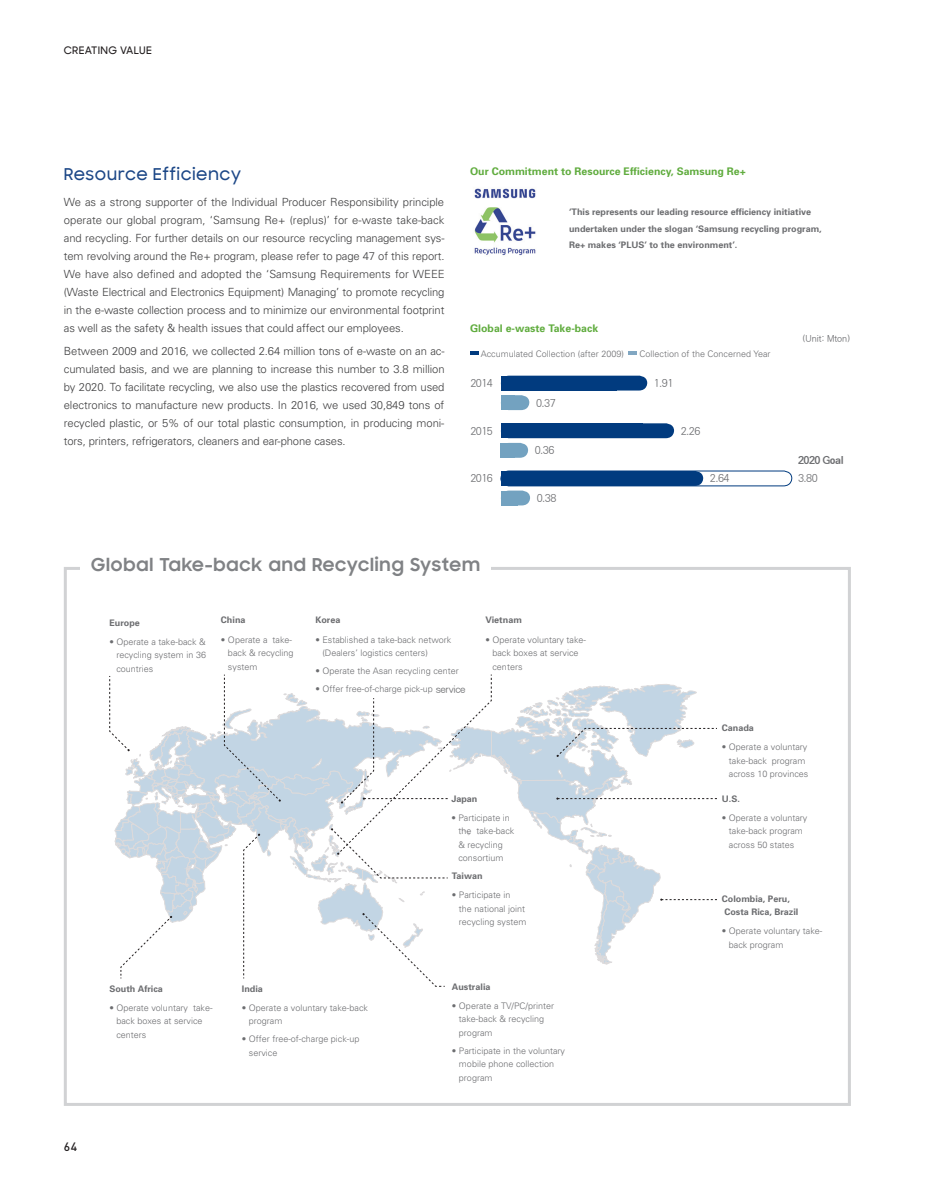
<style>
.page{position:relative;width:936px;height:1191px;background:#fff}
.page>*{position:absolute;margin:0;border:0;box-sizing:border-box;transform-origin:0 0}
.t1{font:700 18px "Samsung Sharp Sans";letter-spacing:.05em;color:#808285}
.t2{font:500 16.5px "Samsung Sharp Sans";letter-spacing:.03em;color:#1c4787}
.t3{font:500 12px "DIN";color:#231f20}
.t4{font:300 11.25px/18px "Univers";letter-spacing:-.01em;color:#3e3e3f;text-align:justify}
.t5{font:700 10.5px "Univers";color:#60ac3e}
.t6{font:10.5px "SM3 SJ Gothic 02";letter-spacing:-.12em;color:#6c6d70}
.t7{font:500 10.5px "Samsung Sharp Sans";color:#231f20}
.t8{font:10.5px "SM3 K Gothic";letter-spacing:-.12em;color:#6c6d70}
.t9{font:300 9px/13.5px "Univers";color:#6c6d70}
.t10{font:700 9px/16.5px "Univers";color:#6c6d70}
.t11{font:9px "SM3 SJ Gothic 02";letter-spacing:-.08em;color:#6c6d70}
.s1{font-family:"SM3 SJ Gothic 02";font-weight:400;font-size:9.75px}
</style>
<div class="page">
<div style="left:64px;top:567px;width:786px;height:539px;border:3px solid #d1d2d4"></div>
<svg style="left:109px;top:674px;width:608px;height:313px"></svg>
<img style="left:474px;top:188px;width:62px;height:68px">
<div style="left:80px;top:555px;width:410px;height:31px;background:#fff"></div>
<svg style="left:470px;top:351px;width:8px;height:4px"></svg>
<svg style="left:629px;top:351px;width:8px;height:4px"></svg>
<svg style="left:501px;top:376px;width:146px;height:34px"></svg>
<svg style="left:501px;top:423px;width:173px;height:35px"></svg>
<svg style="left:500px;top:470px;width:292px;height:35px"></svg>
<p class="t7" style="left:64px;top:43px;width:16px">Creating</p>
<p class="t7" style="left:120px;top:43px;width:8px">Value</p>
<h2 class="t2" style="left:64px;top:162px;width:179px">Resource Efficiency</h2>
<p class="t4" style="left:64px;top:193px;width:382px">We as a strong supporter of the Individual Producer Responsibility principle operate our global program, ‘Samsung Re+ (replus)’ for e-waste take-back and recycling. For further details on our resource recycling management sys&shy;tem revolving around the Re+ program, please refer to page 47 of this report.<br>We have also defined and adopted the ‘Samsung Requirements for WEEE (Waste Electrical and Electronics Equipment) Managing’ to promote recycling in the e-waste collection process and to minimize our environmental footprint as well as the safety &amp; health issues that could affect our employees.</p>
<p class="t4" style="left:64px;top:341px;width:382px">Between 2009 and 2016, we collected 2.64 million tons of e-waste on an ac&shy;cumulated basis, and we are planning to increase this number to 3.8 million by 2020. To facilitate recycling, we also use the plastics recovered from used electronics to manufacture new products. In 2016, we used 30,849 tons of recycled plastic, or 5% of our total plastic consumption, in producing moni&shy;tors, printers, refrigerators, cleaners and ear-phone cases.</p>
<p class="t5" style="left:470px;top:164px;width:277px">Our Commitment to Resource Efficiency, Samsung Re+</p>
<p class="t10" style="left:569px;top:203px;width:254px">‘This represents our leading resource efficiency initiative undertaken under the slogan ‘Samsung recycling program,<br>Re+ makes ‘PLUS’ to the environment’.</p>
<p class="t5" style="left:470px;top:321px;width:129px">Global e-waste Take-back</p>
<p class="t9" style="left:480px;top:347px;width:145px">Accumulated Collection (after 2009)</p>
<p class="t9" style="left:639px;top:347px;width:133px">Collection of the Concerned Year</p>
<p class="t6" style="left:470px;top:377px;width:25px">2014</p>
<p class="t6" style="left:653px;top:377px;width:22px">1.91</p>
<p class="t6" style="left:535px;top:397px;width:22px">0.37</p>
<p class="t6" style="left:470px;top:425px;width:25px">2015</p>
<p class="t6" style="left:680px;top:425px;width:22px">2.26</p>
<p class="t6" style="left:534px;top:445px;width:22px">0.36</p>
<p class="t6" style="left:709px;top:473px;width:22px">2.64</p>
<p class="t6" style="left:536px;top:492px;width:22px">0.38</p>
<p class="t6" style="left:470px;top:473px;width:25px">2016</p>
<p class="t11" style="left:801px;top:334px;width:51px">(Unit: Mton)</p>
<p class="t8" style="left:797px;top:454px;width:48px">2020 Goal</p>
<p class="t6" style="left:797px;top:473px;width:22px">3.80</p>
<h1 class="t1" style="left:91px;top:551px;width:390px">Global Take-back and Recycling System</h1>
<p class="t10" style="left:109px;top:614px;width:32px">Europe</p>
<p class="t9" style="left:116px;top:634px;width:91px;text-align:justify;text-indent:-7px">• Operate a take-back &amp; recycling system in 36 countries</p>
<p class="t10" style="left:221px;top:611px;width:26px">China</p>
<p class="t9" style="left:228px;top:632px;width:67px;text-indent:-7px">• Operate a take&shy;back &amp; recycling system</p>
<p class="t10" style="left:315px;top:611px;width:27px">Korea</p>
<p class="t9" style="left:322px;top:632px;width:131px;text-indent:-7px">• Established a take-back network (Dealers’ logistics centers)</p>
<p class="t9" style="left:315px;top:663px;width:145px">• Operate the Asan recycling center</p>
<p class="t9" style="left:315px;top:682px;width:152px">• Offer free-of-charge pick-up <span class="s1">service</span></p>
<p class="t10" style="left:485px;top:611px;width:38px">Vietnam</p>
<p class="t9" style="left:492px;top:632px;width:95px;text-indent:-7px">• Operate voluntary take&shy;back boxes at service centers</p>
<p class="t10" style="left:109px;top:980px;width:55px">South Africa</p>
<p class="t9" style="left:116px;top:1000px;width:98px;text-indent:-7px">• Operate voluntary take&shy;back boxes at service centers</p>
<p class="t10" style="left:242px;top:980px;width:23px">India</p>
<p class="t9" style="left:249px;top:1000px;width:121px;text-indent:-7px">• Operate a voluntary take-back program</p>
<p class="t9" style="left:249px;top:1032px;width:112px;text-indent:-7px">• Offer free-of-charge pick-up service</p>
<p class="t3" style="left:64px;top:1138px;width:15px">64</p>
<p class="t10" style="left:451px;top:790px;width:28px">Japan</p>
<p class="t9" style="left:458px;top:810px;width:58px;text-indent:-7px">• Participate in the take-back &amp; recycling consortium</p>
<p class="t10" style="left:452px;top:867px;width:32px">Taiwan</p>
<p class="t9" style="left:459px;top:888px;width:69px;text-indent:-7px">• Participate in<br>the national joint recycling system</p>
<p class="t10" style="left:452px;top:977px;width:40px">Australia</p>
<p class="t9" style="left:459px;top:998px;width:97px;text-indent:-7px">• Operate a TV/PC/printer take-back &amp; recycling program</p>
<p class="t9" style="left:459px;top:1043px;width:108px;text-indent:-7px">• Participate in the voluntary mobile phone collection program</p>
<p class="t10" style="left:721px;top:719px;width:34px">Canada</p>
<p class="t9" style="left:728px;top:740px;width:81px;text-indent:-7px">• Operate a voluntary take-back program across 10 provinces</p>
<p class="t10" style="left:721px;top:790px;width:20px">U.S.</p>
<p class="t9" style="left:728px;top:810px;width:80px;text-indent:-7px">• Operate a voluntary take-back program across 50 states</p>
<p class="t10" style="left:721px;top:891px;width:78px;line-height:13.5px">Colombia, Peru,<br>Costa Rica, Brazil</p>
<p class="t9" style="left:728px;top:924px;width:95px;text-indent:-7px">• Operate voluntary take&shy;back program</p>
</div>
